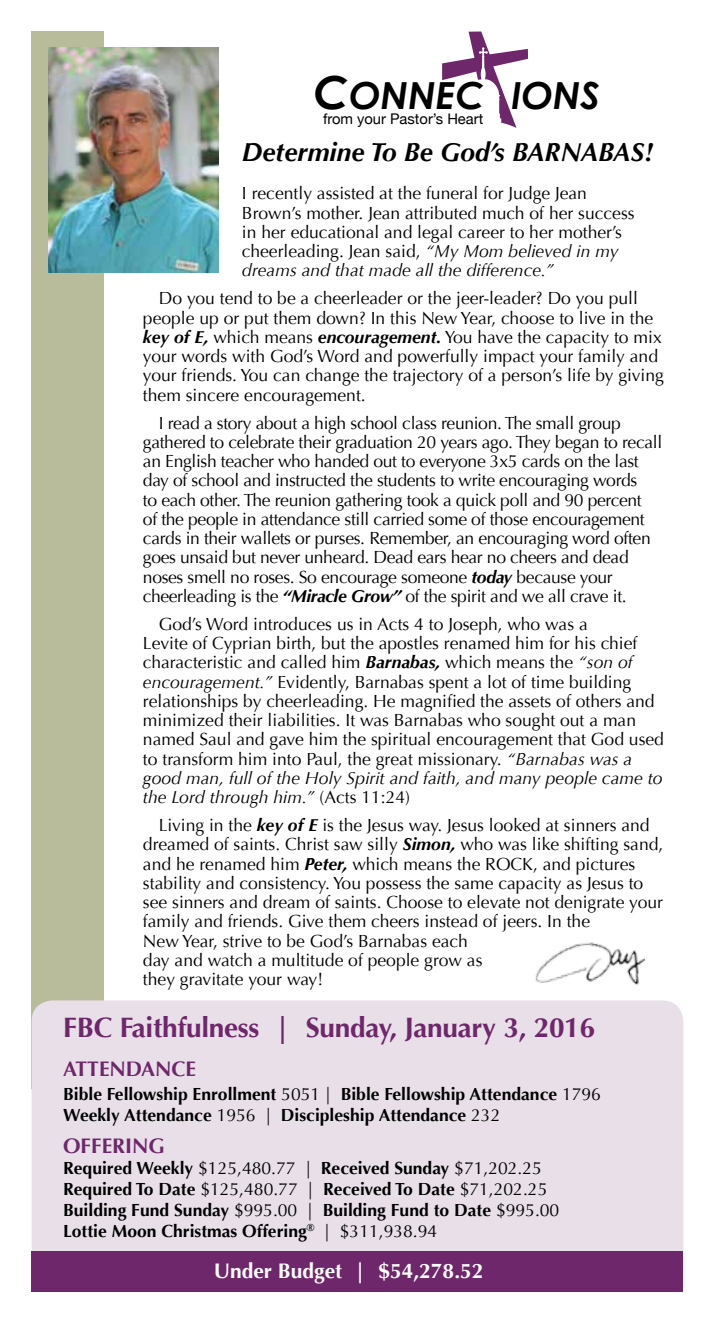
<style>
.page{position:relative;width:715px;height:1323px;background:#fff}
.page>*{position:absolute;margin:0;border:0;box-sizing:border-box;transform-origin:0 0}
.t1{font:italic 700 37.27px "Century Gothic";color:#000}
.t2{font:700 28px "Optima";letter-spacing:-.01em;color:#6d276a}
.t3{font:italic 700 26.25px "Optima";color:#000}
.t4{font:700 21px "Optima";color:#fff}
.t5{font:700 21px "Optima";color:#6d276a}
.t6{font:17.5px/19.2px "Optima";color:#000}
.t7{font:17.5px/19.2px "Optima";letter-spacing:-.02em;color:#000}
.t8{font:700 17.5px/21px "Optima";color:#000}
.t9{font:14.7px "Helvetica Neue";color:#000}
.s1{font-size:45.68px}
.s2{font-style:italic}
.s3{font-weight:700;font-style:italic}
.s4{font-weight:400}
</style>
<div class="page">
<div style="left:32px;top:32px;width:72px;height:1057px;background:#b8bc9b"></div>
<svg style="left:442px;top:32px;width:85px;height:96px"></svg>
<img style="left:48px;top:47px;width:170px;height:225px">
<div style="left:32px;top:1000px;width:650px;height:292px;background:#e9dfe9;border-radius:21px"></div>
<div style="left:32px;top:1251px;width:650px;height:41px;background:#6d276a"></div>
<img style="left:523px;top:942px;width:124px;height:59px">
<h1 class="t1" style="left:313px;top:72px;width:288px"><span class="s1">C</span>ONNEC IONS</h1>
<p class="t9" style="left:323px;top:110px;width:162px">from your Pastor’s Heart</p>
<h3 class="t3" style="left:242px;top:136px;width:412px">Determine To Be God’s BARNABAS!</h3>
<p class="t6" style="left:242px;top:184px;width:394px">I recently assisted at the funeral for Judge Jean Brown’s mother. Jean attributed much of her success in her educational and legal career to her mother’s cheerleading. Jean said, <span class="s2">“My Mom believed in my dreams and that made all the difference.”</span></p>
<p class="t6" style="left:143px;top:289px;width:522px;text-indent:16px">Do you tend to be a cheerleader or the jeer-leader? Do you pull people up or put them down? In this New Year, choose to live in the <span class="s3">key of E,</span> which means <span class="s3">encouragement.</span> You have the capacity to mix your words with God’s Word and powerfully impact your family and your friends. You can change the trajectory of a person’s life by giving them sincere encouragement.</p>
<p class="t7" style="left:143px;top:413px;width:520px;text-indent:16px">I read a story about a high school class reunion. The small group gathered to celebrate their graduation 20 years ago. They began to recall an English teacher who handed out to everyone 3x5 cards on the last day of school and instructed the students to write encouraging words<br>to each other. The reunion gathering took a quick poll and 90 percent<br>of the people in attendance still carried some of those encouragement cards in their wallets or purses. Remember, an encouraging word often goes unsaid but never unheard. Dead ears hear no cheers and dead noses smell no roses. So encourage someone <span class="s3">today</span> because your cheerleading is the <span class="s3">“Miracle Grow”</span> of the spirit and we all crave it.</p>
<p class="t6" style="left:143px;top:615px;width:522px;text-indent:16px">God’s Word introduces us in Acts 4 to Joseph, who was a<br>Levite of Cyprian birth, but the apostles renamed him for his chief characteristic and called him <span class="s3">Barnabas,</span> which means the <span class="s2">“son of encouragement.”</span> Evidently, Barnabas spent a lot of time building relationships by cheerleading. He magnified the assets of others and minimized their liabilities. It was Barnabas who sought out a man named Saul and gave him the spiritual encouragement that God used to transform him into Paul, the great missionary. <span class="s2">“Barnabas was a good man, full of the Holy Spirit and faith, and many people came to the Lord through him.”</span> (Acts 11:24)</p>
<p class="t6" style="left:143px;top:816px;width:521px;text-indent:16px">Living in the <span class="s3">key of E</span> is the Jesus way. Jesus looked at sinners and dreamed of saints. Christ saw silly <span class="s3">Simon,</span> who was like shifting sand, and he renamed him <span class="s3">Peter,</span> which means the ROCK, and pictures stability and consistency. You possess the same capacity as Jesus to see sinners and dream of saints. Choose to elevate not denigrate your family and friends. Give them cheers instead of jeers. In the<br>New Year, strive to be God’s Barnabas each<br>day and watch a multitude of people grow as<br>they gravitate your way!</p>
<h2 class="t2" style="left:63px;top:1012px;width:533px">FBC Faithfulness | Sunday, January 3, 2016</h2>
<p class="t5" style="left:63px;top:1057px;width:134px">ATTENDANCE</p>
<p class="t8" style="left:63px;top:1084px;width:539px">Bible Fellowship Enrollment <span class="s4">5051 |</span> Bible Fellowship Attendance <span class="s4">1796<br></span>Weekly Attendance <span class="s4">1956 |</span> Discipleship Attendance <span class="s4">232</span></p>
<p class="t5" style="left:63px;top:1134px;width:103px">OFFERING</p>
<p class="t8" style="left:63px;top:1158px;width:497px">Required Weekly <span class="s4">$125,480.77 |</span> Received Sunday <span class="s4">$71,202.25<br></span>Required To Date <span class="s4">$125,480.77 |</span> Received To Date <span class="s4">$71,202.25<br></span>Building Fund Sunday <span class="s4">$995.00 |</span> Building Fund to Date <span class="s4">$995.00<br></span>Lottie Moon Christmas Offering<sup>®</sup> <span class="s4">| $311,938.94</span></p>
<p class="t4" style="left:213px;top:1258px;width:271px">Under Budget | $54,278.52</p>
</div>
